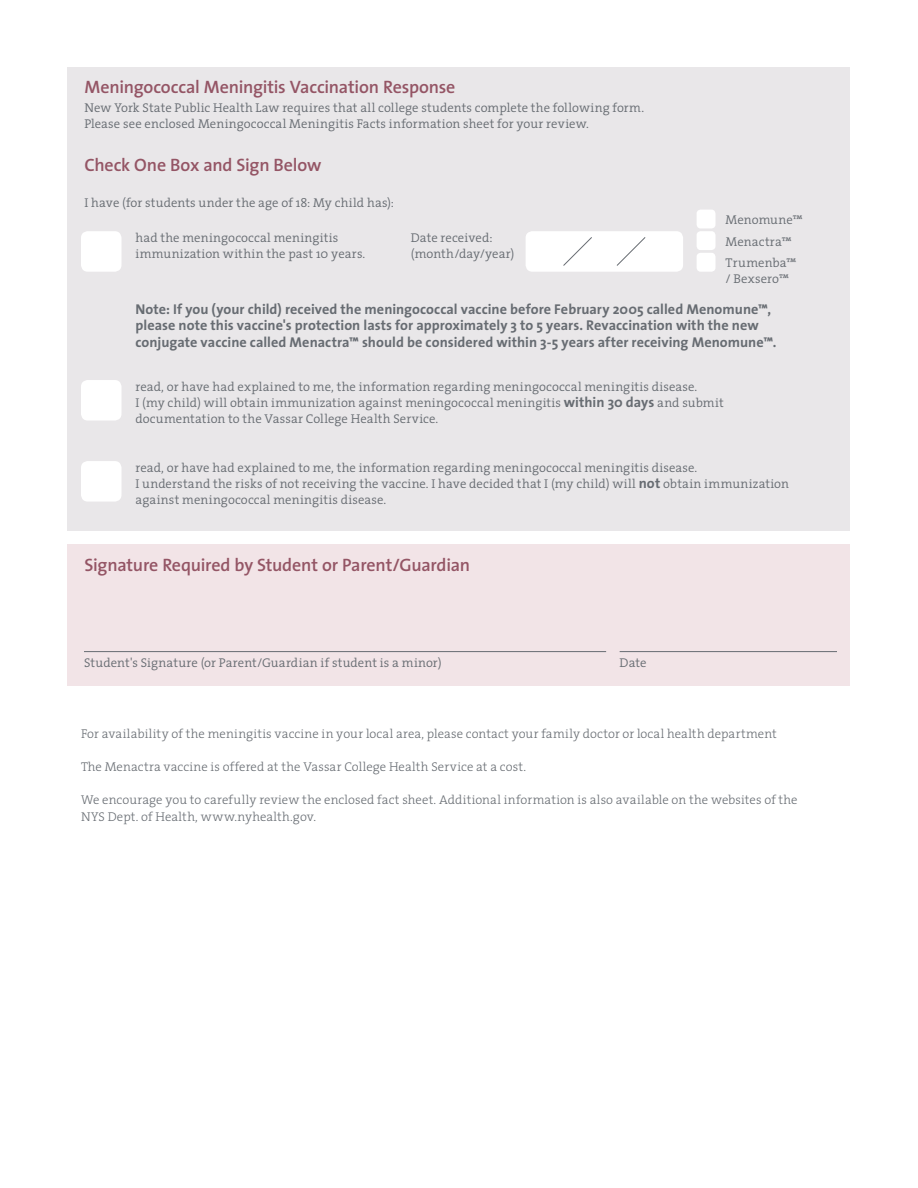
<style>
.page{position:relative;width:918px;height:1188px;background:#fff}
.page>*{position:absolute;margin:0;border:0;box-sizing:border-box;transform-origin:0 0}
.Paragraph_Style_1{font:600 18px "The Sans";letter-spacing:-.015em;color:#945565}
.t1{font:700 14.25px/16.5px "The Sans";color:#676c72}
.Paragraph_Style_1-2{font:300 12.75px/15.8px "The Serif";letter-spacing:.01em;color:#676c72}
.t2{font:300 12.75px/16.5px "The Serif";letter-spacing:.005em;color:#676c72}
.s1{font-family:"The Sans";font-weight:700;font-size:14.25px}
</style>
<div class="page">
<div style="left:68px;top:68px;width:782px;height:463px;background:#e9e7e9"></div>
<div style="left:81px;top:231px;width:41px;height:41px;background:#fff;border-radius:7px"></div>
<div style="left:81px;top:380px;width:41px;height:41px;background:#fff;border-radius:7px"></div>
<div style="left:81px;top:461px;width:41px;height:41px;background:#fff;border-radius:7px"></div>
<div style="left:697px;top:231px;width:19px;height:19px;background:#fff;border-radius:4px"></div>
<div style="left:697px;top:210px;width:19px;height:18px;background:#fff;border-radius:4px"></div>
<div style="left:697px;top:253px;width:19px;height:19px;background:#fff;border-radius:4px"></div>
<div style="left:68px;top:544px;width:782px;height:142px;background:#f2e4e7"></div>
<hr style="left:84px;top:651px;width:522px;height:1px;background:#676c72">
<hr style="left:620px;top:651px;width:217px;height:1px;background:#676c72">
<div style="left:526px;top:231px;width:157px;height:41px;background:#fff;border-radius:7px"></div>
<svg style="left:616px;top:237px;width:30px;height:29px"></svg>
<svg style="left:563px;top:237px;width:29px;height:29px"></svg>
<p class="Paragraph_Style_1" style="left:85px;top:72px;width:373px">Meningococcal Meningitis Vaccination Response</p>
<p class="Paragraph_Style_1-2" style="left:85px;top:100px;width:561px">New York State Public Health Law requires that all college students complete the following form.<br>Please see enclosed Meningococcal Meningitis Facts information sheet for your review.</p>
<p class="Paragraph_Style_1" style="left:85px;top:150px;width:238px">Check One Box and Sign Below</p>
<p class="Paragraph_Style_1-2" style="left:85px;top:194px;width:311px">I have (for students under the age of 18: My child has):</p>
<p class="Paragraph_Style_1-2" style="left:136px;top:230px;width:231px">had the meningococcal meningitis immunization within the past 10 years.</p>
<p class="Paragraph_Style_1-2" style="left:411px;top:230px;width:83px">Date received:</p>
<p class="Paragraph_Style_1-2" style="left:411px;top:246px;width:105px">(month/day/year)</p>
<p class="Paragraph_Style_1-2" style="left:725px;top:211px;width:79px">Menomune™</p>
<p class="Paragraph_Style_1-2" style="left:725px;top:255px;width:73px">Trumenba™</p>
<p class="Paragraph_Style_1-2" style="left:725px;top:270px;width:65px">/ Bexsero™</p>
<p class="Paragraph_Style_1-2" style="left:725px;top:233px;width:68px">Menactra™</p>
<p class="t1" style="left:136px;top:300px;width:643px">Note: If you (your child) received the meningococcal vaccine before February 2005 called Menomune™, please note this vaccine's protection lasts for approximately 3 to 5 years. Revaccination with the new conjugate vaccine called Menactra™ should be considered within 3-5 years after receiving Menomune™.</p>
<p class="Paragraph_Style_1-2" style="left:136px;top:378px;width:563px">read, or have had explained to me, the information regarding meningococcal meningitis disease.</p>
<p class="Paragraph_Style_1-2" style="left:136px;top:395px;width:590px">I (my child) will obtain immunization against meningococcal meningitis <span class="s1">within 30 days</span> and submit documentation to the Vassar College Health Service.</p>
<p class="Paragraph_Style_1-2" style="left:136px;top:459px;width:563px">read, or have had explained to me, the information regarding meningococcal meningitis disease.</p>
<p class="Paragraph_Style_1-2" style="left:136px;top:476px;width:655px">I understand the risks of not receiving the vaccine. I have decided that I (my child) will <span class="s1">not</span> obtain immunization against meningococcal meningitis disease.</p>
<p class="Paragraph_Style_1" style="left:85px;top:550px;width:387px">Signature Required by Student or Parent/Guardian</p>
<p class="Paragraph_Style_1-2" style="left:84px;top:654px;width:359px">Student's Signature (or Parent/Guardian if student is a minor)</p>
<p class="Paragraph_Style_1-2" style="left:620px;top:654px;width:28px">Date</p>
<p class="t2" style="left:81px;top:725px;width:697px">For availability of the meningitis vaccine in your local area, please contact your family doctor or local health department</p>
<p class="t2" style="left:81px;top:758px;width:447px">The Menactra vaccine is offered at the Vassar College Health Service at a cost.</p>
<p class="t2" style="left:81px;top:791px;width:718px">We encourage you to carefully review the enclosed fact sheet. Additional information is also available on the websites of the<br>NYS Dept. of Health, www.nyhealth.gov.</p>
</div>
